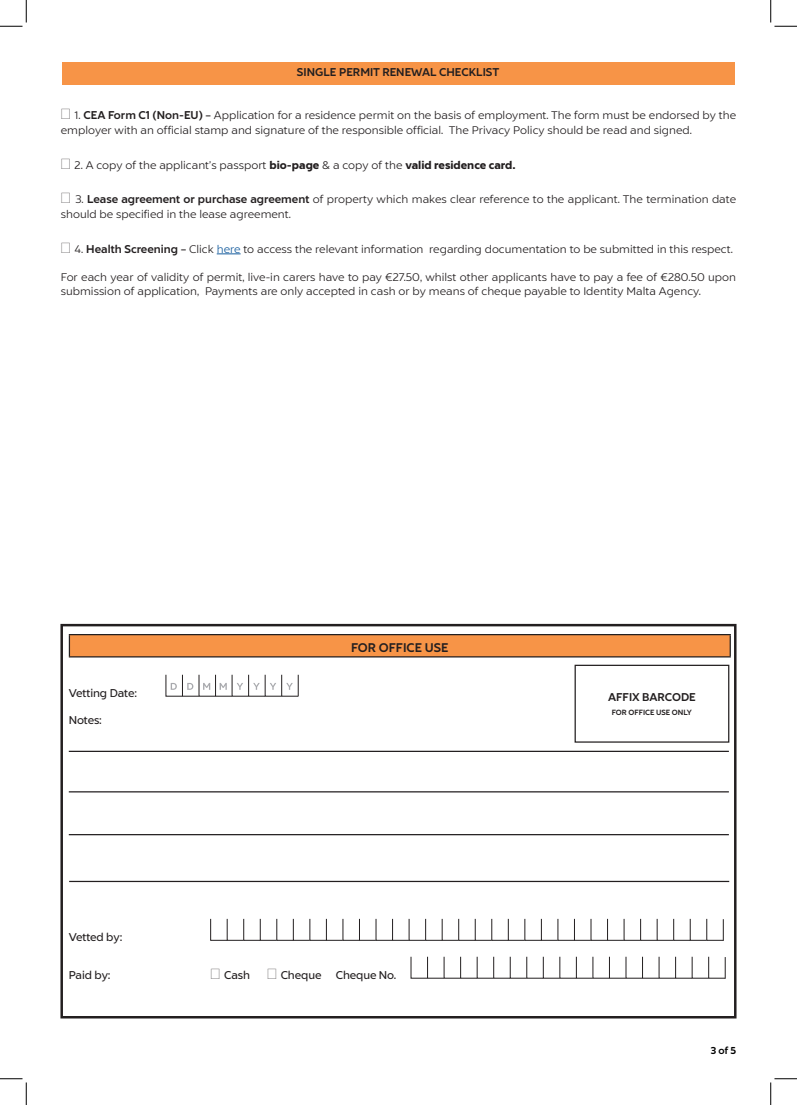
<style>
.page{position:relative;width:797px;height:1105px;background:#fff}
.page>*{position:absolute;margin:0;border:0;box-sizing:border-box;transform-origin:0 0}
.t1{font:700 12.5px "Liszt FY";color:#231f20}
.t2{font:11.25px/15px "Liszt FY";color:#231f20}
.t3{font:11.25px "Liszt FY";letter-spacing:-.01em;color:#231f20}
.t4{font:700 11.25px "Liszt FY";color:#231f20}
.Default{font:700 10px "Liszt FY";color:#000}
.t5{font:700 7.5px "Liszt FY";color:#231f20}
.s1{font-weight:700}
.s2{font-style:inherit}
.s3{font-weight:900}
.s4{color:#175d9e}
</style>
<div class="page">
<svg style="left:217px;top:254px;width:23px;height:1px"></svg>
<div style="left:62px;top:62px;width:672px;height:23px;background:#f79447"></div>
<div style="left:60px;top:624px;width:676px;height:394px;border:2px solid #231f20"></div>
<div style="left:69px;top:635px;width:661px;height:22px;background:#f79447"></div>
<hr style="left:69px;top:634px;width:662px;height:1px;background:#231f20">
<svg style="left:69px;top:635px;width:1px;height:21px"></svg>
<hr style="left:729px;top:635px;width:2px;height:21px;background:#231f20">
<hr style="left:69px;top:656px;width:662px;height:1px;background:#231f20">
<svg style="left:165px;top:674px;width:134px;height:23px"></svg>
<hr style="left:69px;top:751px;width:660px;height:1px;background:#231f20">
<hr style="left:69px;top:791px;width:660px;height:1px;background:#231f20">
<hr style="left:69px;top:834px;width:660px;height:1px;background:#231f20">
<svg style="left:210px;top:918px;width:514px;height:23px"></svg>
<svg style="left:410px;top:956px;width:316px;height:23px"></svg>
<hr style="left:69px;top:881px;width:660px;height:1px;background:#231f20">
<div style="left:574px;top:665px;width:155px;height:78px;border:1px solid #231f20"></div>
<svg style="left:0;top:0;width:27px;height:27px"></svg>
<svg style="left:0;top:1078px;width:27px;height:27px"></svg>
<svg style="left:770px;top:0;width:27px;height:27px"></svg>
<svg style="left:770px;top:1078px;width:27px;height:27px"></svg>
<p class="t4" style="left:297px;top:65px;width:204px">SINGLE PERMIT RENEWAL CHECKLIST</p>
<p class="t2" style="left:61px;top:108px;width:677px;text-indent:14px">1. <span class="s1">CEA Form C1 (Non-EU)</span> <span class="s2">–</span> Application for a residence permit on the basis of employment. The form must be endorsed by the employer with an official stamp and signature of the responsible official. The Privacy Policy should be read and signed.</p>
<p class="t2" style="left:75px;top:157px;width:442px">2. A copy of the applicant’s passport <span class="s3">bio-page</span> &amp; a copy of the <span class="s3">valid residence card.</span></p>
<p class="t2" style="left:61px;top:192px;width:676px;text-indent:15px">3. <span class="s1">Lease agreement or purchase agreement</span> of property which makes clear reference to the applicant. The termination date should be specified in the lease agreement.</p>
<p class="t2" style="left:75px;top:241px;width:659px">4. <span class="s1">Health Screening</span> <span class="s2">–</span> Click <span class="s4">here</span> to access the relevant information regarding documentation to be submitted in this respect.</p>
<p class="t2" style="left:61px;top:271px;width:677px;line-height:13.8px">For each year of validity of permit, live-in carers have to pay €27.50, whilst other applicants have to pay a fee of €280.50 upon submission of application, Payments are only accepted in cash or by means of cheque payable to Identity Malta Agency.</p>
<p class="t3" style="left:69px;top:686px;width:70px">Vetting Date:</p>
<p class="t3" style="left:69px;top:713px;width:35px">Notes:</p>
<p class="t1" style="left:351px;top:640px;width:99px">FOR OFFICE USE</p>
<p class="t3" style="left:69px;top:930px;width:55px">Vetted by:</p>
<p class="t3" style="left:69px;top:968px;width:43px">Paid by:</p>
<p class="t3" style="left:224px;top:968px;width:27px">Cash</p>
<p class="t3" style="left:281px;top:968px;width:42px">Cheque</p>
<p class="t3" style="left:336px;top:968px;width:62px">Cheque No.</p>
<p class="t4" style="left:608px;top:690px;width:89px">AFFIX BARCODE</p>
<p class="t5" style="left:612px;top:708px;width:82px">FOR OFFICE USE ONLY</p>
<p class="Default" style="left:711px;top:1045px;width:27px">3 of 5</p>
</div>
